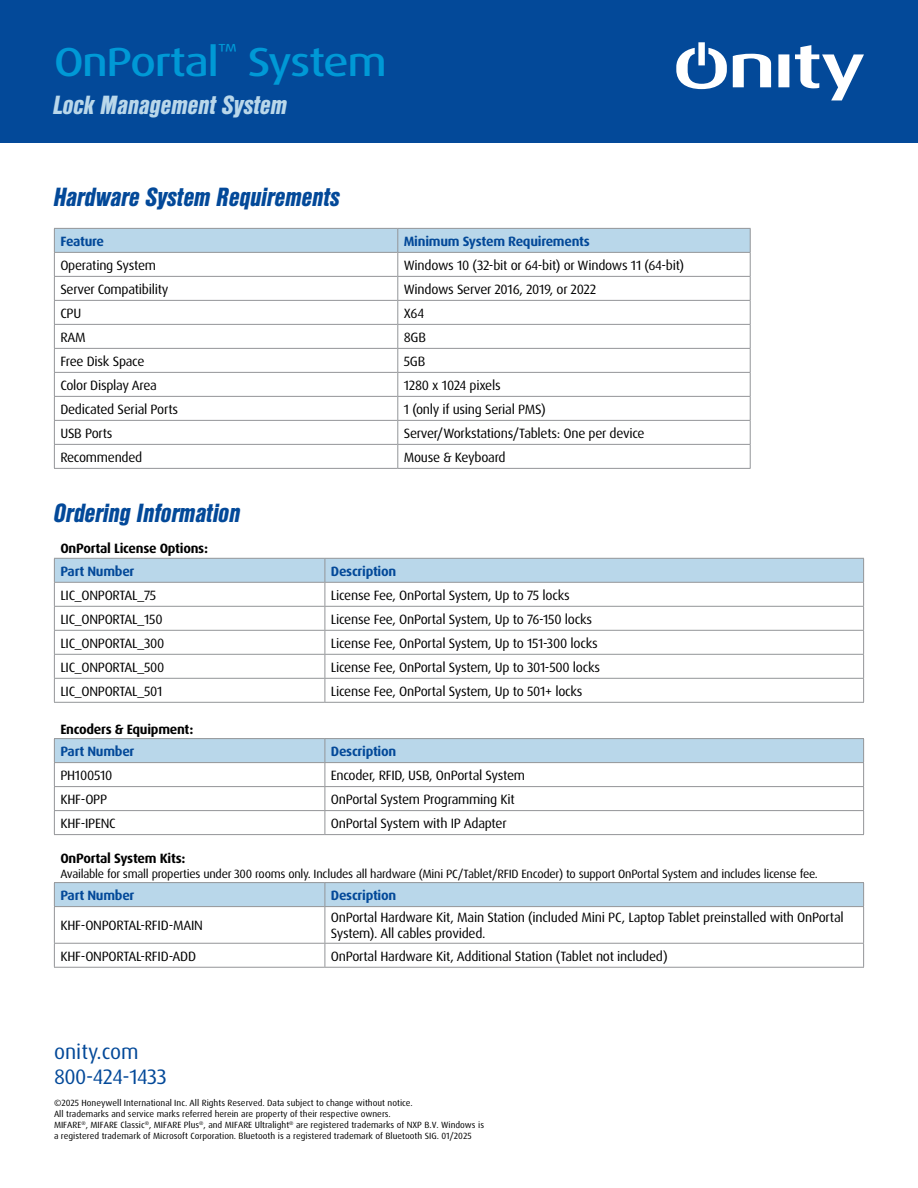
<style>
.page{position:relative;width:918px;height:1188px;background:#fff}
.page>*{position:absolute;margin:0;border:0;box-sizing:border-box;transform-origin:0 0}
.t1{font:500 expanded 40.5px "Dax Pro";letter-spacing:-.025em;color:#0099d6}
.t2{font:italic 900 25.5px "Nimbus San Con L";color:#034999}
.t3{font:italic 900 25.5px "Nimbus San Con L";color:#b9d7ea}
.t4{font:21px/25.2px "Dax Pro";letter-spacing:-.025em;color:#034999}
.t5{font:13.5px/16.2px "Dax Pro";letter-spacing:-.02em;color:#000}
.t6{font:700 13.5px "Dax Pro";letter-spacing:-.02em;color:#034999}
.t7{font:700 13.5px "Dax Pro";letter-spacing:-.02em;color:#000}
.t8{font:12px "Dax Pro";letter-spacing:-.02em;color:#000}
.t9{font:9px/10.8px "Dax Pro";color:#000}
</style>
<div class="page">
<hr style="left:54px;top:468px;width:344px;height:1px;background:#939598">
<hr style="left:398px;top:468px;width:353px;height:1px;background:#939598">
<svg style="left:54px;top:228px;width:697px;height:240px"></svg>
<div style="left:0;top:0;width:918px;height:142px;background:#034999"></div>
<svg style="left:676px;top:42px;width:188px;height:58px"></svg>
<div style="left:55px;top:559px;width:808px;height:23px;background:#b9d7ea"></div>
<svg style="left:54px;top:583px;width:810px;height:384px"></svg>
<hr style="left:54px;top:702px;width:271px;height:1px;background:#939598">
<hr style="left:325px;top:702px;width:539px;height:1px;background:#939598">
<hr style="left:54px;top:834px;width:271px;height:1px;background:#939598">
<hr style="left:325px;top:834px;width:539px;height:1px;background:#939598">
<hr style="left:54px;top:558px;width:271px;height:1px;background:#939598">
<hr style="left:325px;top:558px;width:539px;height:1px;background:#939598">
<hr style="left:54px;top:582px;width:271px;height:1px;background:#939598">
<hr style="left:325px;top:582px;width:539px;height:1px;background:#939598">
<hr style="left:54px;top:606px;width:271px;height:1px;background:#939598">
<hr style="left:325px;top:606px;width:539px;height:1px;background:#939598">
<hr style="left:54px;top:630px;width:271px;height:1px;background:#939598">
<hr style="left:325px;top:630px;width:539px;height:1px;background:#939598">
<hr style="left:54px;top:654px;width:271px;height:1px;background:#939598">
<hr style="left:325px;top:654px;width:539px;height:1px;background:#939598">
<hr style="left:54px;top:678px;width:271px;height:1px;background:#939598">
<hr style="left:325px;top:678px;width:539px;height:1px;background:#939598">
<hr style="left:54px;top:738px;width:271px;height:1px;background:#939598">
<hr style="left:325px;top:738px;width:539px;height:1px;background:#939598">
<hr style="left:54px;top:762px;width:271px;height:1px;background:#939598">
<hr style="left:325px;top:762px;width:539px;height:1px;background:#939598">
<hr style="left:54px;top:786px;width:271px;height:1px;background:#939598">
<hr style="left:325px;top:786px;width:539px;height:1px;background:#939598">
<hr style="left:54px;top:810px;width:271px;height:1px;background:#939598">
<hr style="left:325px;top:810px;width:539px;height:1px;background:#939598">
<hr style="left:54px;top:882px;width:271px;height:1px;background:#939598">
<hr style="left:325px;top:882px;width:539px;height:1px;background:#939598">
<hr style="left:54px;top:906px;width:271px;height:1px;background:#939598">
<hr style="left:325px;top:906px;width:539px;height:1px;background:#939598">
<hr style="left:54px;top:943px;width:271px;height:1px;background:#939598">
<hr style="left:325px;top:943px;width:539px;height:1px;background:#939598">
<hr style="left:54px;top:967px;width:271px;height:1px;background:#939598">
<hr style="left:325px;top:967px;width:539px;height:1px;background:#939598">
<svg style="left:54px;top:559px;width:1px;height:143px"></svg>
<svg style="left:325px;top:559px;width:1px;height:143px"></svg>
<svg style="left:863px;top:559px;width:1px;height:143px"></svg>
<svg style="left:54px;top:739px;width:1px;height:95px"></svg>
<svg style="left:325px;top:739px;width:1px;height:95px"></svg>
<svg style="left:863px;top:739px;width:1px;height:95px"></svg>
<svg style="left:54px;top:883px;width:1px;height:23px"></svg>
<svg style="left:325px;top:883px;width:1px;height:23px"></svg>
<svg style="left:863px;top:883px;width:1px;height:23px"></svg>
<hr style="left:54px;top:907px;width:1px;height:36px;background:#939598">
<hr style="left:325px;top:907px;width:1px;height:36px;background:#939598">
<hr style="left:863px;top:907px;width:1px;height:36px;background:#939598">
<svg style="left:54px;top:944px;width:1px;height:23px"></svg>
<svg style="left:325px;top:944px;width:1px;height:23px"></svg>
<svg style="left:863px;top:944px;width:1px;height:23px"></svg>
<h1 class="t1" style="left:54px;top:36px;width:334px">OnPortal<sup>™</sup> System</h1>
<h2 class="t3" style="left:53px;top:89px;width:235px">Lock Management System</h2>
<h2 class="t2" style="left:54px;top:182px;width:287px">Hardware System Requirements</h2>
<p class="t6" style="left:60px;top:232px;width:45px">Feature</p>
<p class="t6" style="left:404px;top:232px;width:188px">Minimum System Requirements</p>
<p class="t5" style="left:60px;top:257px;width:97px">Operating System</p>
<p class="t5" style="left:404px;top:257px;width:282px">Windows 10 (32-bit or 64-bit) or Windows 11 (64-bit)</p>
<p class="t5" style="left:60px;top:281px;width:110px">Server Compatibility</p>
<p class="t5" style="left:404px;top:281px;width:194px">Windows Server 2016, 2019, or 2022</p>
<p class="t5" style="left:60px;top:305px;width:22px">CPU</p>
<p class="t5" style="left:404px;top:305px;width:22px">X64</p>
<p class="t5" style="left:60px;top:329px;width:27px">RAM</p>
<p class="t5" style="left:404px;top:329px;width:24px">8GB</p>
<p class="t5" style="left:60px;top:353px;width:86px">Free Disk Space</p>
<p class="t5" style="left:404px;top:353px;width:23px">5GB</p>
<p class="t5" style="left:60px;top:377px;width:98px">Color Display Area</p>
<p class="t5" style="left:404px;top:377px;width:98px">1280 x 1024 pixels</p>
<p class="t5" style="left:60px;top:401px;width:119px">Dedicated Serial Ports</p>
<p class="t5" style="left:404px;top:401px;width:144px">1 (only if using Serial PMS)</p>
<p class="t5" style="left:60px;top:425px;width:54px">USB Ports</p>
<p class="t5" style="left:404px;top:425px;width:242px">Server/Workstations/Tablets: One per device</p>
<p class="t5" style="left:60px;top:449px;width:84px">Recommended</p>
<p class="t5" style="left:404px;top:449px;width:103px">Mouse &amp; Keyboard</p>
<h2 class="t2" style="left:54px;top:497px;width:188px">Ordering Information</h2>
<p class="t7" style="left:60px;top:540px;width:149px">OnPortal License Options:</p>
<p class="t6" style="left:60px;top:562px;width:76px">Part Number</p>
<p class="t6" style="left:331px;top:562px;width:67px">Description</p>
<p class="t5" style="left:60px;top:587px;width:97px">LIC_ONPORTAL_75</p>
<p class="t5" style="left:331px;top:587px;width:240px">License Fee, OnPortal System, Up to 75 locks</p>
<p class="t5" style="left:60px;top:611px;width:104px">LIC_ONPORTAL_150</p>
<p class="t5" style="left:331px;top:611px;width:263px">License Fee, OnPortal System, Up to 76-150 locks</p>
<p class="t5" style="left:60px;top:635px;width:106px">LIC_ONPORTAL_300</p>
<p class="t5" style="left:331px;top:635px;width:268px">License Fee, OnPortal System, Up to 151-300 locks</p>
<p class="t5" style="left:60px;top:659px;width:106px">LIC_ONPORTAL_500</p>
<p class="t5" style="left:331px;top:659px;width:271px">License Fee, OnPortal System, Up to 301-500 locks</p>
<p class="t5" style="left:60px;top:683px;width:104px">LIC_ONPORTAL_501</p>
<p class="t5" style="left:331px;top:683px;width:253px">License Fee, OnPortal System, Up to 501+ locks</p>
<p class="t7" style="left:60px;top:720px;width:135px">Encoders &amp; Equipment:</p>
<p class="t6" style="left:60px;top:742px;width:76px">Part Number</p>
<p class="t6" style="left:331px;top:742px;width:67px">Description</p>
<p class="t5" style="left:60px;top:767px;width:54px">PH100510</p>
<p class="t5" style="left:331px;top:767px;width:196px">Encoder, RFID, USB, OnPortal System</p>
<p class="t5" style="left:60px;top:791px;width:48px">KHF-OPP</p>
<p class="t5" style="left:331px;top:791px;width:185px">OnPortal System Programming Kit</p>
<p class="t5" style="left:60px;top:815px;width:57px">KHF-IPENC</p>
<p class="t5" style="left:331px;top:815px;width:177px">OnPortal System with IP Adapter</p>
<p class="t7" style="left:60px;top:850px;width:127px">OnPortal System Kits:</p>
<p class="t8" style="left:60px;top:866px;width:759px">Available for small properties under 300 rooms only. Includes all hardware (Mini PC/Tablet/RFID Encoder) to support OnPortal System and includes license fee.</p>
<p class="t6" style="left:60px;top:886px;width:76px">Part Number</p>
<p class="t6" style="left:331px;top:886px;width:67px">Description</p>
<p class="t5" style="left:60px;top:917px;width:144px">KHF-ONPORTAL-RFID-MAIN</p>
<p class="t5" style="left:331px;top:909px;width:514px">OnPortal Hardware Kit, Main Station (included Mini PC, Laptop Tablet preinstalled with OnPortal<br>System). All cables provided.</p>
<p class="t5" style="left:60px;top:948px;width:137px">KHF-ONPORTAL-RFID-ADD</p>
<p class="t5" style="left:331px;top:948px;width:338px">OnPortal Hardware Kit, Additional Station (Tablet not included)</p>
<h3 class="t4" style="left:54px;top:1039px;width:114px">onity.com<br>800-424-1433</h3>
<p class="t9" style="left:54px;top:1098px;width:432px">©2025 Honeywell International Inc. All Rights Reserved. Data subject to change without notice.<br>All trademarks and service marks referred herein are property of their respective owners.<br>MIFARE<sup>®</sup>, MIFARE Classic<sup>®</sup>, MIFARE Plus<sup>®</sup>, and MIFARE Ultralight<sup>®</sup> are registered trademarks of NXP B.V. Windows is a registered trademark of Microsoft Corporation. Bluetooth is a registered trademark of Bluetooth SIG. 01/2025</p>
</div>
